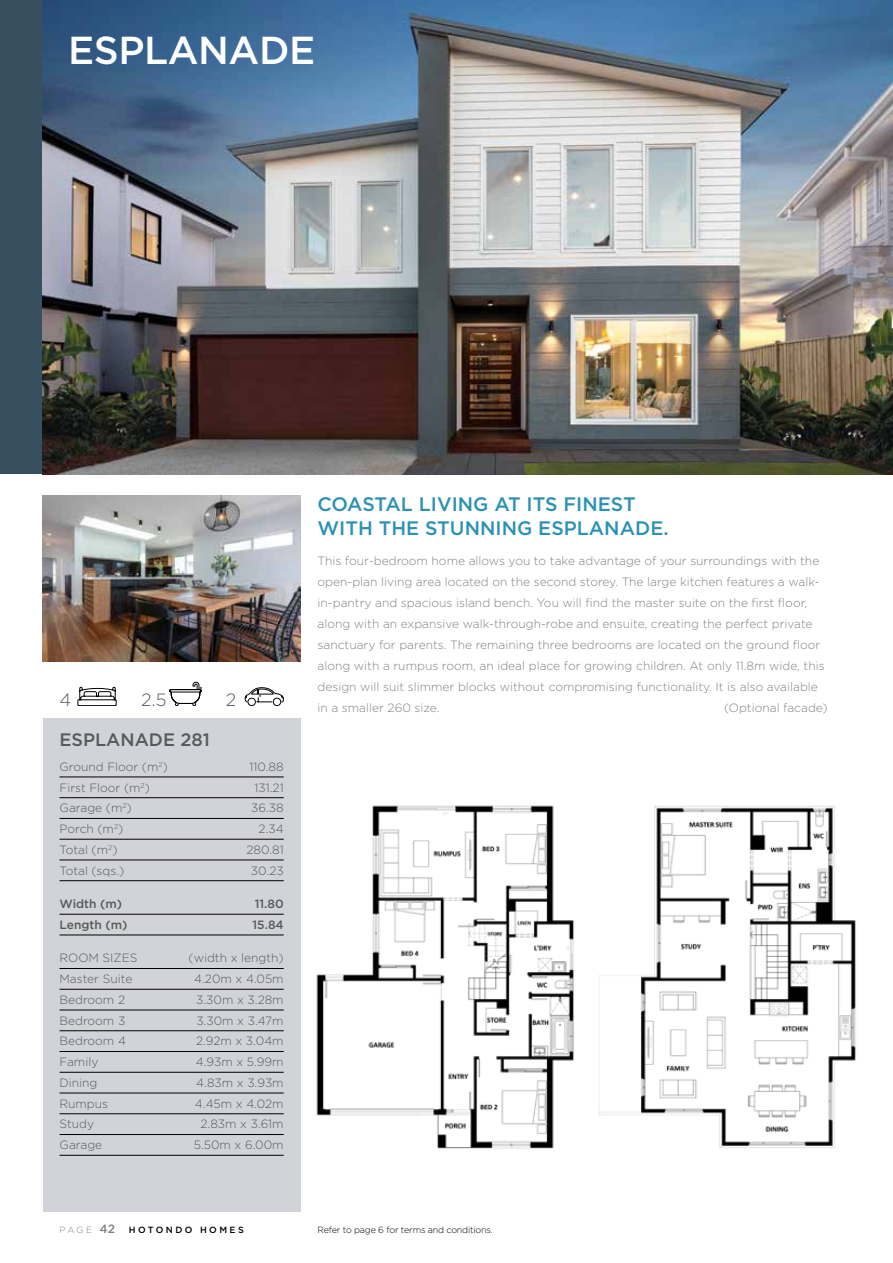
<style>
.page{position:relative;width:893px;height:1263px;background:#fff}
.page>*{position:absolute;margin:0;border:0;box-sizing:border-box;transform-origin:0 0}
.t1{font:500 39px "Gotham";letter-spacing:-.01em;color:#fff}
.t2{font:500 19.5px/24px "Gotham";color:#2c91b3}
.t3{font:500 18px "Gotham";color:#58595b}
.t4{font:300 17.7px "Gotham";color:#58595b}
.t5{font:300 12px/21px "Gotham";color:#808285}
.t6{font:300 12px "Gotham";color:#58595b}
.t7{font:500 12px "Gotham";color:#58595b}
.t8{font:300 9px "Gotham";letter-spacing:-.02em;color:#000}
.t9{font:500 9px "Gotham";letter-spacing:.27em;color:#000}
.s1{font-weight:300;color:#808285}
.s2{font-size:12px;color:#808285}
</style>
<div class="page">
<div style="left:0;top:0;width:43px;height:474px;background:#384f5f"></div>
<div style="left:43px;top:719px;width:257px;height:493px;background:#d2d3d8"></div>
<hr style="left:60px;top:777px;width:224px;height:1px;background:#000">
<hr style="left:60px;top:797px;width:224px;height:1px;background:#000">
<hr style="left:60px;top:818px;width:224px;height:1px;background:#000">
<hr style="left:60px;top:839px;width:224px;height:1px;background:#000">
<hr style="left:60px;top:860px;width:224px;height:1px;background:#000">
<hr style="left:60px;top:880px;width:224px;height:1px;background:#000">
<hr style="left:60px;top:914px;width:224px;height:1px;background:#000">
<hr style="left:60px;top:935px;width:224px;height:1px;background:#000">
<hr style="left:60px;top:968px;width:224px;height:1px;background:#000">
<hr style="left:60px;top:989px;width:224px;height:1px;background:#000">
<hr style="left:60px;top:1010px;width:224px;height:1px;background:#000">
<hr style="left:60px;top:1030px;width:224px;height:1px;background:#000">
<hr style="left:60px;top:1051px;width:224px;height:1px;background:#000">
<hr style="left:60px;top:1072px;width:224px;height:1px;background:#000">
<hr style="left:60px;top:1093px;width:224px;height:1px;background:#000">
<hr style="left:60px;top:1113px;width:224px;height:1px;background:#000">
<hr style="left:60px;top:1134px;width:224px;height:1px;background:#000">
<hr style="left:60px;top:1155px;width:224px;height:1px;background:#000">
<img style="left:43px;top:495px;width:257px;height:166px">
<img style="left:43px;top:0;width:850px;height:474px">
<img style="left:316px;top:805px;width:540px;height:344px">
<svg style="left:245px;top:687px;width:39px;height:19px"></svg>
<svg style="left:169px;top:682px;width:33px;height:24px"></svg>
<svg style="left:78px;top:687px;width:38px;height:19px"></svg>
<h1 class="t1" style="left:68px;top:24px;width:249px">ESPLANADE</h1>
<h3 class="t4" style="left:60px;top:688px;width:13px">4</h3>
<h3 class="t4" style="left:141px;top:688px;width:27px">2.5</h3>
<h3 class="t4" style="left:226px;top:688px;width:12px">2</h3>
<h3 class="t3" style="left:60px;top:728px;width:152px">ESPLANADE 281</h3>
<p class="t6" style="left:60px;top:759px;width:110px">Ground Floor (m<sup>2</sup>)</p>
<p class="t6" style="left:250px;top:759px;width:36px">110.88</p>
<p class="t6" style="left:60px;top:780px;width:92px">First Floor (m<sup>2</sup>)</p>
<p class="t6" style="left:254px;top:780px;width:31px">131.21</p>
<p class="t6" style="left:60px;top:800px;width:74px">Garage (m<sup>2</sup>)</p>
<p class="t6" style="left:251px;top:800px;width:34px">36.38</p>
<p class="t6" style="left:60px;top:821px;width:65px">Porch (m<sup>2</sup>)</p>
<p class="t6" style="left:259px;top:821px;width:27px">2.34</p>
<p class="t6" style="left:60px;top:842px;width:59px">Total (m<sup>2</sup>)</p>
<p class="t6" style="left:246px;top:842px;width:39px">280.81</p>
<p class="t6" style="left:60px;top:863px;width:66px">Total (sqs.)</p>
<p class="t6" style="left:251px;top:863px;width:34px">30.23</p>
<p class="t7" style="left:60px;top:896px;width:64px">Width (m)</p>
<p class="t7" style="left:255px;top:896px;width:30px">11.80</p>
<p class="t7" style="left:60px;top:917px;width:69px">Length (m)</p>
<p class="t7" style="left:253px;top:917px;width:33px">15.84</p>
<p class="t6" style="left:60px;top:950px;width:80px">ROOM SIZES</p>
<p class="t6" style="left:189px;top:950px;width:97px">(width x length)</p>
<p class="t6" style="left:60px;top:971px;width:74px">Master Suite</p>
<p class="t6" style="left:194px;top:971px;width:91px">4.20m x 4.05m</p>
<p class="t6" style="left:60px;top:992px;width:67px">Bedroom 2</p>
<p class="t6" style="left:196px;top:992px;width:89px">3.30m x 3.28m</p>
<p class="t6" style="left:60px;top:1013px;width:67px">Bedroom 3</p>
<p class="t6" style="left:196px;top:1013px;width:89px">3.30m x 3.47m</p>
<p class="t6" style="left:60px;top:1033px;width:68px">Bedroom 4</p>
<p class="t6" style="left:196px;top:1033px;width:89px">2.92m x 3.04m</p>
<p class="t6" style="left:60px;top:1054px;width:40px">Family</p>
<p class="t6" style="left:196px;top:1054px;width:89px">4.93m x 5.99m</p>
<p class="t6" style="left:60px;top:1075px;width:39px">Dining</p>
<p class="t6" style="left:196px;top:1075px;width:89px">4.83m x 3.93m</p>
<p class="t6" style="left:60px;top:1096px;width:50px">Rumpus</p>
<p class="t6" style="left:195px;top:1096px;width:90px">4.45m x 4.02m</p>
<p class="t6" style="left:60px;top:1116px;width:36px">Study</p>
<p class="t6" style="left:201px;top:1116px;width:85px">2.83m x 3.61m</p>
<p class="t6" style="left:60px;top:1137px;width:44px">Garage</p>
<p class="t6" style="left:194px;top:1137px;width:91px">5.50m x 6.00m</p>
<p class="t9" style="left:60px;top:1224px;width:186px"><span class="s1">PAGE</span> <span class="s2">42</span> HOTONDO HOMES</p>
<h2 class="t2" style="left:317px;top:492px;width:353px">COASTAL LIVING AT ITS FINEST<br>WITH THE STUNNING ESPLANADE.</h2>
<p class="t5" style="left:317px;top:549px;width:509px">This four-bedroom home allows you to take advantage of your surroundings with the open-plan living area located on the second storey. The large kitchen features a walk&shy;in-pantry and spacious island bench. You will find the master suite on the first floor, along with an expansive walk-through-robe and ensuite, creating the perfect private sanctuary for parents. The remaining three bedrooms are located on the ground floor along with a rumpus room, an ideal place for growing children. At only 11.8m wide, this design will suit slimmer blocks without compromising functionality. It is also available in a smaller 260 size.</p>
<p class="t5" style="left:724px;top:696px;width:105px">(Optional facade)</p>
<p class="t8" style="left:317px;top:1224px;width:177px">Refer to page 6 for terms and conditions.</p>
</div>
